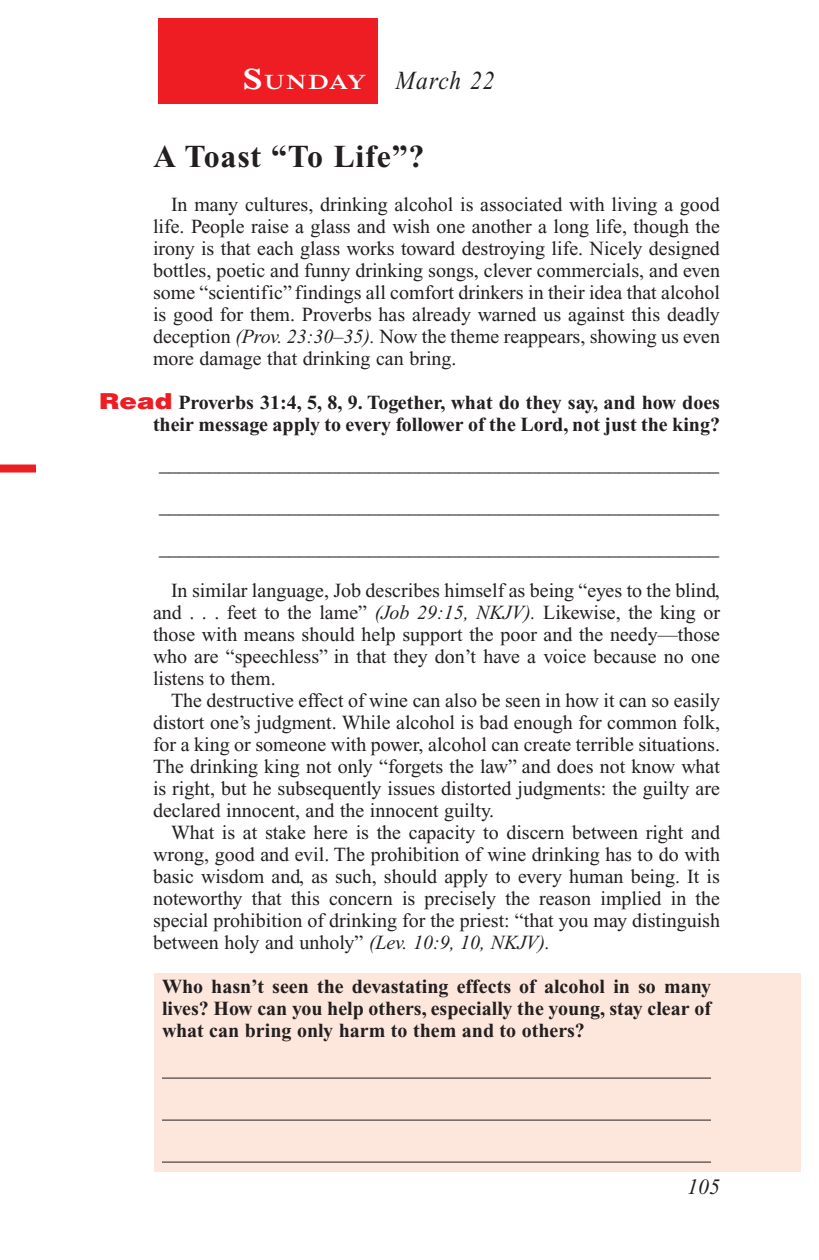
<style>
.page{position:relative;width:819px;height:1260px;background:#fff}
.page>*{position:absolute;margin:0;border:0;box-sizing:border-box;transform-origin:0 0}
.Head{font:700 32px "Times New Roman PS Std";letter-spacing:.025em;color:#231f20}
.Lesson_Dates{font:italic 26px "Times New Roman PS Std";letter-spacing:.05em;color:#231f20;scale:.9 1}
.t1{font:italic 22px "Times New Roman PS Std";color:#231f20}
.Daily_Header{font:600 21px "Times NRMT Std";letter-spacing:.045em;color:#fff;scale:1.1 1}
.Body{font:20px/22px "Times New Roman PS Std";color:#231f20;text-align:justify}
.x-screened_box-text{font:700 20px/22px "Times New Roman PS Std";color:#231f20;text-align:justify}
.Question{font:700 20px/22px "Times New Roman PS Std";color:#231f20;text-align:right}
.Blank_Lines{font:20px "Times New Roman PS Std";color:#231f20}
.Blank_Lines_SB{font:20px "Times New Roman PS Std";color:#231f20}
.s1{font-size:30px}
.s2{font-style:italic}
.s3{font-family:"Helvetica LT Std";font-weight:900;font-size:22px;color:#ee1d23}
</style>
<div class="page">
<div style="left:158px;top:18px;width:220px;height:86px;background:#ee1d23"></div>
<div style="left:0;top:465px;width:36px;height:8px;background:#ee1d23"></div>
<div style="left:155px;top:973px;width:646px;height:199px;background:#fde7dc"></div>
<hr style="left:162px;top:1078px;width:549px;height:1px;background:#231f20">
<hr style="left:162px;top:1120px;width:549px;height:1px;background:#231f20">
<hr style="left:162px;top:1162px;width:549px;height:1px;background:#231f20">
<p class="Daily_Header" style="left:243px;top:70px;width:114px"><span class="s1">S</span>UNDAY</p>
<p class="Lesson_Dates" style="left:396px;top:66px;width:112px">March 22</p>
<p class="Head" style="left:153px;top:138px;width:273px">A Toast “To Life”?</p>
<p class="Body" style="left:153px;top:193px;width:569px;text-indent:18px">In many cultures, drinking alcohol is associated with living a good life. People raise a glass and wish one another a long life, though the irony is that each glass works toward destroying life. Nicely designed bottles, poetic and funny drinking songs, clever commercials, and even some “scientific” findings all comfort drinkers in their idea that alcohol is good for them. Proverbs has already warned us against this deadly deception <span class="s2">(Prov. 23:30–35).</span> Now the theme reappears, showing us even more damage that drinking can bring.</p>
<p class="Question" style="left:99px;top:391px;width:623px"><span class="s3">Read</span> Proverbs 31:4, 5, 8, 9. Together, what do they say, and how does their message apply to every follower of the Lord, not just the king?</p>
<p class="Blank_Lines_SB" style="left:159px;top:453px;width:561px">________________________________________________________</p>
<p class="Blank_Lines" style="left:159px;top:495px;width:561px">________________________________________________________</p>
<p class="Blank_Lines" style="left:159px;top:537px;width:561px">________________________________________________________</p>
<p class="Body" style="left:153px;top:579px;width:569px;text-indent:18px">In similar language, Job describes himself as being “eyes to the blind, and . . . feet to the lame” <span class="s2">(Job 29:15, NKJV).</span> Likewise, the king or those with means should help support the poor and the needy—those who are “speechless” in that they don’t have a voice because no one listens to them.</p>
<p class="Body" style="left:153px;top:689px;width:569px;text-indent:18px">The destructive effect of wine can also be seen in how it can so easily distort one’s judgment. While alcohol is bad enough for common folk, for a king or someone with power, alcohol can create terrible situations.<br>The drinking king not only “forgets the law” and does not know what is right, but he subsequently issues distorted judgments: the guilty are declared innocent, and the innocent guilty.</p>
<p class="Body" style="left:153px;top:821px;width:569px;text-indent:18px">What is at stake here is the capacity to discern between right and wrong, good and evil. The prohibition of wine drinking has to do with basic wisdom and, as such, should apply to every human being. It is noteworthy that this concern is precisely the reason implied in the special prohibition of drinking for the priest: “that you may distinguish between holy and unholy” <span class="s2">(Lev. 10:9, 10, NKJV).</span></p>
<p class="x-screened_box-text" style="left:162px;top:975px;width:551px">Who hasn’t seen the devastating effects of alcohol in so many lives? How can you help others, especially the young, stay clear of what can bring only harm to them and to others?</p>
<p class="t1" style="left:687px;top:1175px;width:34px">105</p>
</div>
